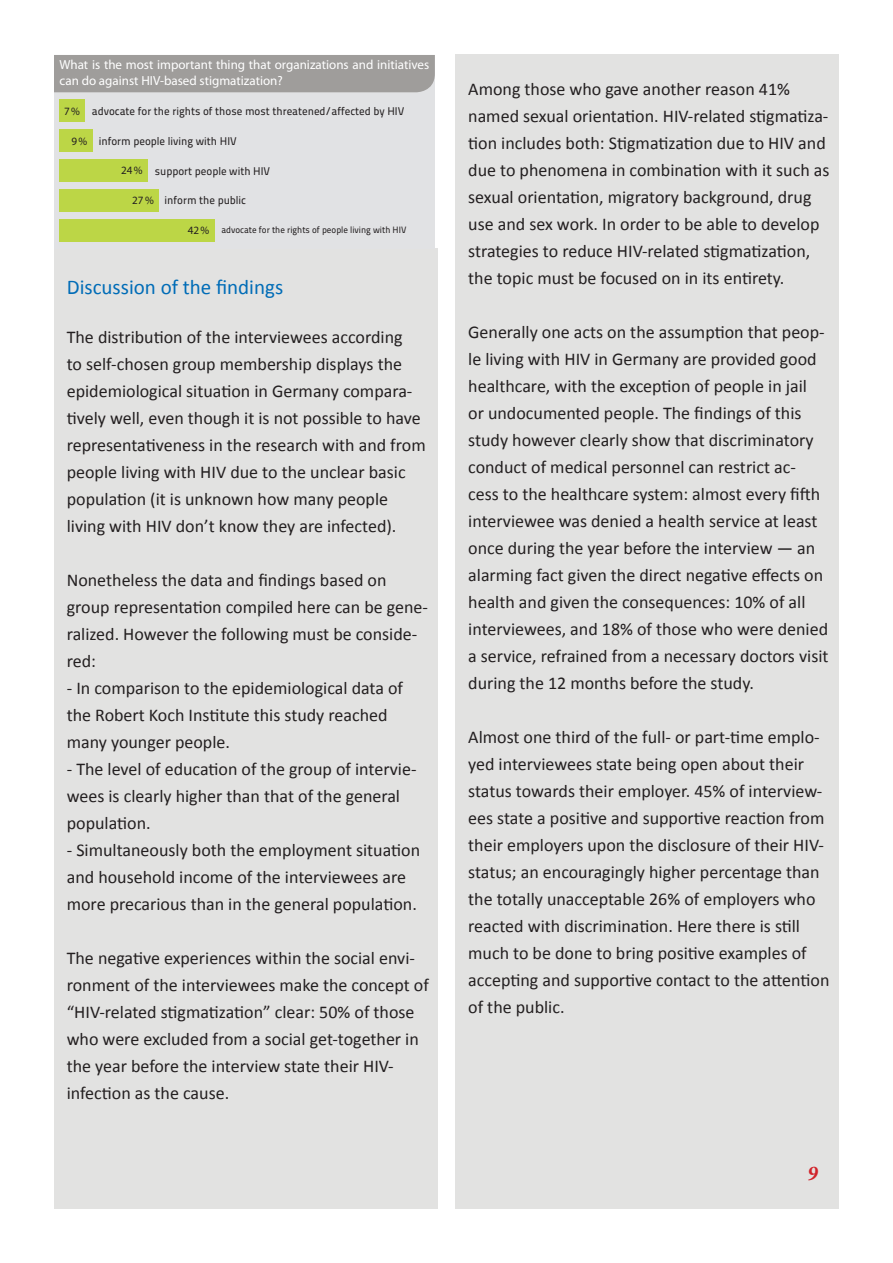
<style>
.page{position:relative;width:893px;height:1263px;background:#fff}
.page>*{position:absolute;margin:0;border:0;box-sizing:border-box;transform-origin:0 0}
.t1{font:21px "Calibri";color:#006cb7}
.t2{font:italic 700 21px "Minion Pro";color:#d1232a}
.t3{font:18px/27px "Calibri";color:#231f20}
.t4{font:13.2px/15.8px "Myriad Pro";color:#fff}
.t5{font:11.25px "Titillium Maps 26 L 500 wt";color:#231f20}
.t6{font:11.25px "Myriad Pro";color:#231f20}
.t7{font:9.15px "Titillium Maps 26 L 500 wt";color:#231f20}
</style>
<div class="page">
<div style="left:54px;top:249px;width:383px;height:960px;background:#e2e2e1"></div>
<div style="left:455px;top:54px;width:384px;height:1080px;background:#e2e2e1"></div>
<div style="left:455px;top:1134px;width:384px;height:75px;background:#e2e2e1"></div>
<div style="left:54px;top:55px;width:381px;height:194px;background:#e1e2e4"></div>
<div style="left:60px;top:100px;width:25px;height:22px;background:#bcd646"></div>
<div style="left:60px;top:130px;width:33px;height:22px;background:#bcd646"></div>
<div style="left:60px;top:160px;width:88px;height:22px;background:#bcd646"></div>
<div style="left:60px;top:189px;width:99px;height:23px;background:#bcd646"></div>
<div style="left:60px;top:219px;width:155px;height:23px;background:#bcd646"></div>
<div style="left:54px;top:55px;width:381px;height:37px;background:#9f9d9b"></div>
<p class="t4" style="left:60px;top:56px;width:371px">What is the most important thing that organizations and initiatives can do against HIV-based stigmatization?</p>
<p class="t5" style="left:92px;top:102px;width:314px">advocate for the rights of those most threatened/affected by HIV</p>
<p class="t5" style="left:99px;top:132px;width:140px">inform people living with HIV</p>
<p class="t5" style="left:155px;top:162px;width:117px">support people with HIV</p>
<p class="t5" style="left:165px;top:192px;width:83px">inform the public</p>
<p class="t7" style="left:221px;top:223px;width:186px">advocate for the rights of people living with HIV</p>
<p class="t6" style="left:64px;top:104px;width:17px">7%</p>
<p class="t6" style="left:71px;top:134px;width:17px">9%</p>
<p class="t6" style="left:121px;top:164px;width:23px">24%</p>
<p class="t6" style="left:132px;top:194px;width:23px">27%</p>
<p class="t6" style="left:188px;top:224px;width:23px">42%</p>
<p class="t1" style="left:67px;top:273px;width:218px">Discussion of the findings</p>
<p class="t3" style="left:67px;top:324px;width:360px">The distribution of the interviewees according<br>to self-chosen group membership displays the epidemiological situation in Germany compara&shy;tively well, even though it is not possible to have representativeness in the research with and from people living with HIV due to the unclear basic population (it is unknown how many people living with HIV don’t know they are infected).</p>
<p class="t3" style="left:67px;top:567px;width:363px">Nonetheless the data and findings based on group representation compiled here can be gene&shy;ralized. However the following must be conside&shy;red:</p>
<p class="t3" style="left:67px;top:675px;width:338px">- In comparison to the epidemiological data of the Robert Koch Institute this study reached many younger people.</p>
<p class="t3" style="left:67px;top:756px;width:351px">- The level of education of the group of intervie&shy;wees is clearly higher than that of the general population.</p>
<p class="t3" style="left:67px;top:837px;width:355px">- Simultaneously both the employment situation and household income of the interviewees are more precarious than in the general population.</p>
<p class="t3" style="left:67px;top:945px;width:364px">The negative experiences within the social envi&shy;ronment of the interviewees make the concept of “HIV-related stigmatization” clear: 50% of those who were excluded from a social get-together in the year before the interview state their HIV&shy;infection as the cause.</p>
<p class="t3" style="left:468px;top:75px;width:363px">Among those who gave another reason 41% named sexual orientation. HIV-related stigmatiza&shy;tion includes both: Stigmatization due to HIV and due to phenomena in combination with it such as sexual orientation, migratory background, drug use and sex work. In order to be able to develop strategies to reduce HIV-related stigmatization, the topic must be focused on in its entirety.</p>
<p class="t3" style="left:468px;top:318px;width:362px">Generally one acts on the assumption that peop&shy;le living with HIV in Germany are provided good healthcare, with the exception of people in jail<br>or undocumented people. The findings of this study however clearly show that discriminatory conduct of medical personnel can restrict ac&shy;cess to the healthcare system: almost every fifth interviewee was denied a health service at least once during the year before the interview — an alarming fact given the direct negative effects on health and given the consequences: 10% of all interviewees, and 18% of those who were denied a service, refrained from a necessary doctors visit during the 12 months before the study.</p>
<p class="t3" style="left:468px;top:723px;width:363px">Almost one third of the full- or part-time emplo&shy;yed interviewees state being open about their status towards their employer. 45% of interview&shy;ees state a positive and supportive reaction from their employers upon the disclosure of their HIV&shy;status; an encouragingly higher percentage than the totally unacceptable 26% of employers who reacted with discrimination. Here there is still much to be done to bring positive examples of accepting and supportive contact to the attention of the public.</p>
<p class="t2" style="left:807px;top:1158px;width:12px">9</p>
</div>
